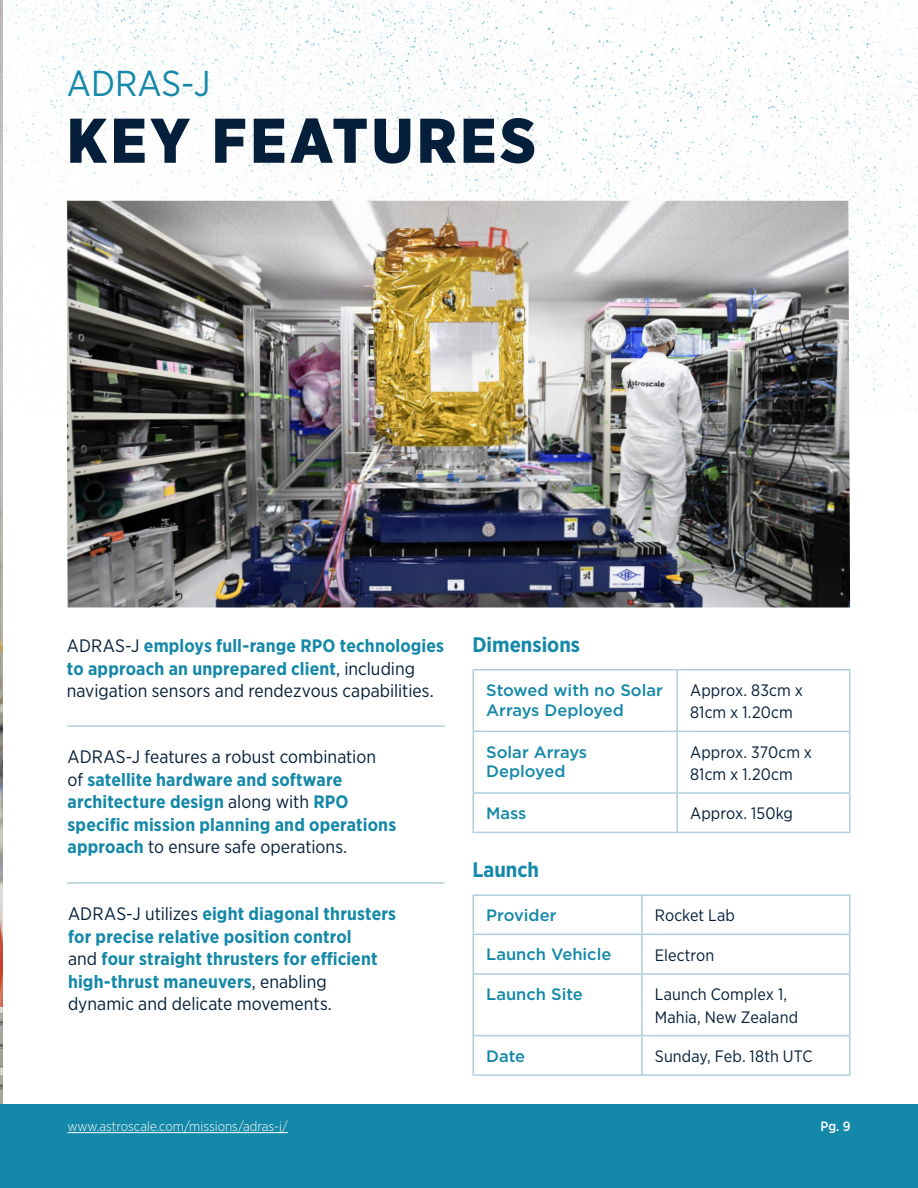
<style>
.page{position:relative;width:918px;height:1188px;background:#fff}
.page>*{position:absolute;margin:0;border:0;box-sizing:border-box;transform-origin:0 0}
.Title{font:900 63px "Gotham Narrow";letter-spacing:.06em;color:#051f3a}
.Subtitle{font:36px "Gotham Narrow";color:#1488a8}
.Heading_2{font:700 21px "Gotham Narrow";color:#1488a8}
.Definition{font:700 18px/22.5px "Gotham Narrow";letter-spacing:.01em;color:#1488a8}
.Definition-2{font:18px/22.5px "Gotham Narrow";color:#051f3a}
.Chart_Paragraph{font:16.5px/22.5px "Gotham Narrow";letter-spacing:.005em;color:#051f3a}
.t1{font:500 16.5px/19.8px "Gotham";color:#1488a8}
.t2{font:300 13.5px "Gotham Narrow";color:#fff}
.t3{font:500 13.5px "Gotham Narrow";color:#fff}
.s1{font-weight:700;color:#1488a8}
.s2{font-weight:400;color:#051f3a}
</style>
<div class="page">
<img style="left:2px;top:0;width:916px;height:411px">
<img style="left:0;top:0;width:2px;height:1104px">
<img style="left:67px;top:201px;width:783px;height:407px">
<div style="left:0;top:1104px;width:918px;height:84px;background:#1488a8"></div>
<hr style="left:68px;top:1132px;width:220px;height:1px;background:#fff">
<hr style="left:67px;top:725px;width:378px;height:2px;background:#adcedb">
<hr style="left:67px;top:882px;width:378px;height:2px;background:#adcedb">
<hr style="left:472px;top:669px;width:205px;height:1px;background:#adcedb">
<hr style="left:472px;top:670px;width:2px;height:61px;background:#adcedb">
<hr style="left:677px;top:669px;width:173px;height:1px;background:#adcedb">
<hr style="left:676px;top:670px;width:2px;height:61px;background:#adcedb">
<hr style="left:849px;top:670px;width:1px;height:61px;background:#adcedb">
<hr style="left:472px;top:731px;width:205px;height:1px;background:#adcedb">
<hr style="left:472px;top:732px;width:2px;height:60px;background:#adcedb">
<hr style="left:677px;top:731px;width:173px;height:1px;background:#adcedb">
<hr style="left:676px;top:732px;width:2px;height:60px;background:#adcedb">
<hr style="left:849px;top:732px;width:1px;height:60px;background:#adcedb">
<hr style="left:472px;top:792px;width:205px;height:2px;background:#adcedb">
<hr style="left:472px;top:794px;width:2px;height:38px;background:#adcedb">
<hr style="left:677px;top:792px;width:173px;height:2px;background:#adcedb">
<hr style="left:676px;top:794px;width:2px;height:38px;background:#adcedb">
<hr style="left:849px;top:794px;width:1px;height:38px;background:#adcedb">
<hr style="left:472px;top:832px;width:205px;height:1px;background:#adcedb">
<hr style="left:677px;top:832px;width:173px;height:1px;background:#adcedb">
<hr style="left:472px;top:894px;width:170px;height:2px;background:#adcedb">
<hr style="left:472px;top:896px;width:2px;height:38px;background:#adcedb">
<hr style="left:642px;top:894px;width:209px;height:2px;background:#adcedb">
<hr style="left:641px;top:896px;width:2px;height:38px;background:#adcedb">
<hr style="left:849px;top:896px;width:1px;height:38px;background:#adcedb">
<hr style="left:472px;top:934px;width:170px;height:1px;background:#adcedb">
<hr style="left:472px;top:935px;width:2px;height:38px;background:#adcedb">
<hr style="left:642px;top:934px;width:209px;height:1px;background:#adcedb">
<hr style="left:641px;top:935px;width:2px;height:38px;background:#adcedb">
<hr style="left:849px;top:935px;width:1px;height:38px;background:#adcedb">
<hr style="left:472px;top:973px;width:170px;height:2px;background:#adcedb">
<hr style="left:472px;top:975px;width:2px;height:60px;background:#adcedb">
<hr style="left:642px;top:973px;width:209px;height:2px;background:#adcedb">
<hr style="left:641px;top:975px;width:2px;height:60px;background:#adcedb">
<hr style="left:849px;top:975px;width:1px;height:60px;background:#adcedb">
<hr style="left:472px;top:1035px;width:170px;height:1px;background:#adcedb">
<hr style="left:472px;top:1036px;width:2px;height:38px;background:#adcedb">
<hr style="left:642px;top:1035px;width:209px;height:1px;background:#adcedb">
<hr style="left:641px;top:1036px;width:2px;height:38px;background:#adcedb">
<hr style="left:849px;top:1036px;width:1px;height:38px;background:#adcedb">
<hr style="left:472px;top:1074px;width:170px;height:2px;background:#adcedb">
<hr style="left:642px;top:1074px;width:209px;height:2px;background:#adcedb">
<p class="Subtitle" style="left:67px;top:61px;width:145px">ADRAS-J</p>
<p class="Title" style="left:67px;top:99px;width:470px">KEY FEATURES</p>
<p class="Definition-2" style="left:67px;top:634px;width:379px">ADRAS-J <span class="s1">employs full-range RPO technologies to approach an unprepared client</span>, including navigation sensors and rendezvous capabilities.</p>
<p class="Definition" style="left:68px;top:745px;width:330px"><span class="s2">ADRAS-J features a robust combination<br>of</span> satellite hardware and software architecture design <span class="s2">along with</span> RPO specific mission planning and operations approach <span class="s2">to ensure safe operations.</span></p>
<p class="Definition" style="left:68px;top:902px;width:330px"><span class="s2">ADRAS-J utilizes</span> eight diagonal thrusters for precise relative position control<br><span class="s2">and</span> four straight thrusters for efficient high-thrust maneuvers<span class="s2">, enabling dynamic and delicate movements.</span></p>
<p class="Heading_2" style="left:472px;top:631px;width:109px">Dimensions</p>
<p class="t1" style="left:486px;top:680px;width:178px">Stowed with no Solar<br>Arrays Deployed</p>
<p class="Chart_Paragraph" style="left:690px;top:679px;width:114px">Approx. 83cm x<br>81cm x 1.20cm</p>
<p class="t1" style="left:486px;top:742px;width:102px">Solar Arrays<br>Deployed</p>
<p class="Chart_Paragraph" style="left:690px;top:740px;width:124px">Approx. 370cm x<br>81cm x 1.20cm</p>
<p class="t1" style="left:486px;top:803px;width:42px">Mass</p>
<p class="Chart_Paragraph" style="left:690px;top:802px;width:104px">Approx. 150kg</p>
<p class="Heading_2" style="left:472px;top:857px;width:68px">Launch</p>
<p class="t1" style="left:486px;top:905px;width:72px">Provider</p>
<p class="Chart_Paragraph" style="left:655px;top:904px;width:82px">Rocket Lab</p>
<p class="t1" style="left:486px;top:945px;width:127px">Launch Vehicle</p>
<p class="Chart_Paragraph" style="left:655px;top:943px;width:61px">Electron</p>
<p class="t1" style="left:486px;top:984px;width:98px">Launch Site</p>
<p class="Chart_Paragraph" style="left:655px;top:983px;width:145px">Launch Complex 1,<br>Mahia, New Zealand</p>
<p class="t1" style="left:486px;top:1046px;width:41px">Date</p>
<p class="Chart_Paragraph" style="left:655px;top:1045px;width:159px">Sunday, Feb. 18th UTC</p>
<p class="t2" style="left:68px;top:1118px;width:222px">www.astroscale.com/missions/adras-j/</p>
<p class="t3" style="left:821px;top:1118px;width:31px">Pg. 9</p>
</div>
